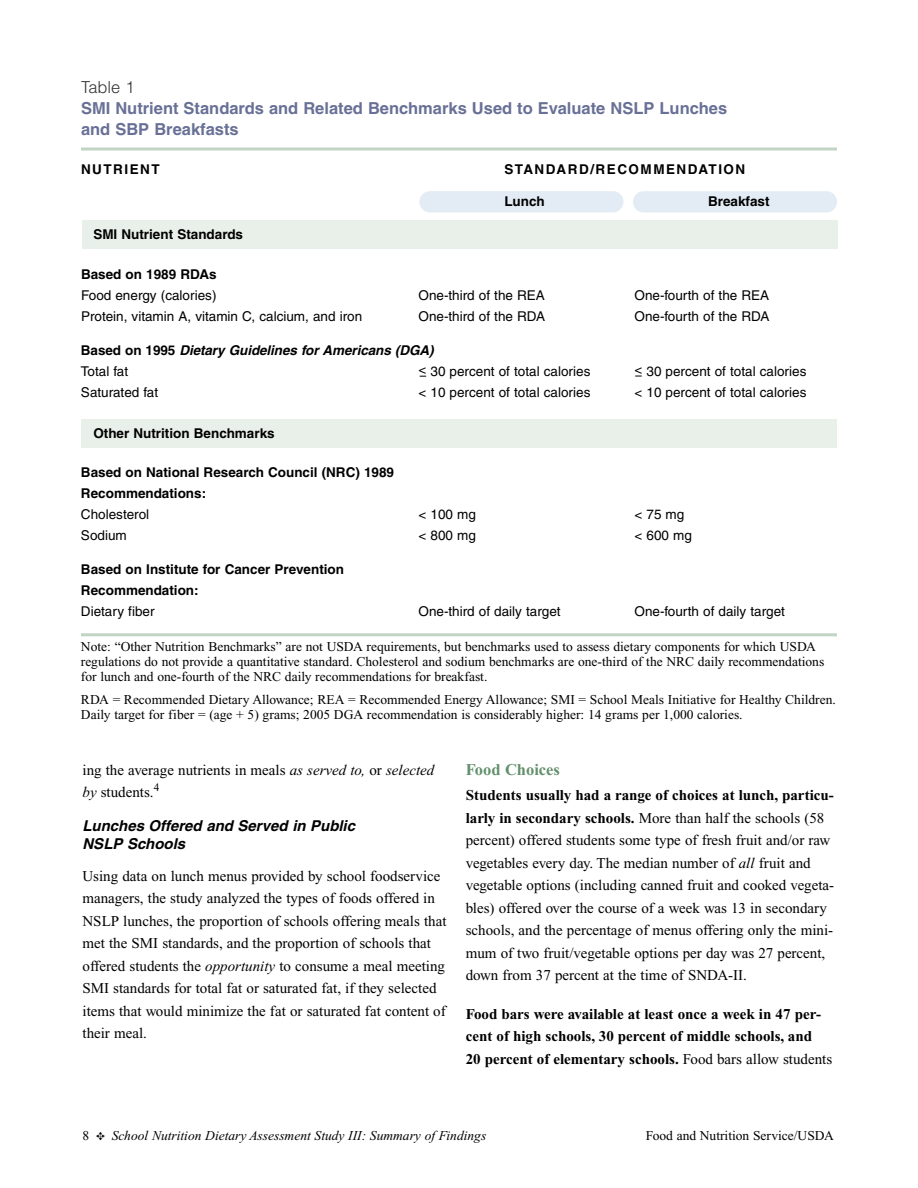
<style>
.page{position:relative;width:918px;height:1188px;background:#fff}
.page>*{position:absolute;margin:0;border:0;box-sizing:border-box;transform-origin:0 0}
.t1{font:700 16.5px/21px "Helvetica";color:#687096}
.t2{font:700 16.5px "Times";color:#64906d}
.t3{font:300 16.5px "Helvetica";color:#333}
.t4{font:15px/22.5px "Times";color:#000}
.t5{font:700 15px/22.5px "Times";color:#000}
.t6{font:italic 700 15px/18px "Helvetica";color:#000}
.t7{font:13.5px/15px "Times";color:#000}
.t8{font:13.5px "Helvetica";color:#000}
.t9{font:700 13.5px/21px "Helvetica";color:#000}
.t10{font:italic 13.5px "Times";color:#000}
.t11{font:italic 700 13.5px/21px "Helvetica";letter-spacing:-.005em;color:#000}
.t12{font:700 13.5px "Helvetica";letter-spacing:.11em;color:#000}
.s1{font-style:normal}
.s2{font-weight:400;font-style:normal}
.s3{font-style:italic}
.s4{font-weight:700}
.s5{font-weight:400}
</style>
<div class="page">
<div style="left:82px;top:220px;width:756px;height:29px;background:#e9f0e9"></div>
<div style="left:633px;top:191px;width:204px;height:22px;background:#e3ecf4;border-radius:11px"></div>
<div style="left:419px;top:191px;width:204px;height:21px;background:#e3ecf4;border-radius:11px"></div>
<div style="left:81px;top:419px;width:756px;height:28px;background:#e9f0e9"></div>
<hr style="left:81px;top:148px;width:756px;height:3px;background:#c2d4c4">
<hr style="left:81px;top:633px;width:756px;height:3px;background:#c2d4c4">
<p class="t3" style="left:81px;top:81px;width:55px">Table 1</p>
<p class="t1" style="left:81px;top:99px;width:648px">SMI Nutrient Standards and Related Benchmarks Used to Evaluate NSLP Lunches and SBP Breakfasts</p>
<p class="t12" style="left:81px;top:164px;width:80px">NUTRIENT</p>
<p class="t12" style="left:504px;top:164px;width:242px">STANDARD/RECOMMENDATION</p>
<p class="t9" style="left:504px;top:192px;width:42px">Lunch</p>
<p class="t9" style="left:708px;top:192px;width:63px">Breakfast</p>
<p class="t9" style="left:93px;top:225px;width:151px">SMI Nutrient Standards</p>
<p class="t9" style="left:81px;top:265px;width:137px">Based on 1989 RDAs</p>
<p class="t8" style="left:81px;top:290px;width:137px">Food energy (calories)</p>
<p class="t8" style="left:419px;top:290px;width:128px">One-third of the REA</p>
<p class="t8" style="left:634px;top:290px;width:136px">One-fourth of the REA</p>
<p class="t8" style="left:81px;top:311px;width:283px">Protein, vitamin A, vitamin C, calcium, and iron</p>
<p class="t8" style="left:418px;top:311px;width:128px">One-third of the RDA</p>
<p class="t8" style="left:634px;top:311px;width:136px">One-fourth of the RDA</p>
<p class="t11" style="left:81px;top:341px;width:354px"><span class="s1">Based on 1995</span> Dietary Guidelines for Americans (DGA)<br><span class="s2">Total fat</span></p>
<p class="t8" style="left:418px;top:366px;width:174px">&lt; 30 percent of total calories</p>
<p class="t8" style="left:634px;top:366px;width:174px">&lt; 30 percent of total calories</p>
<p class="t8" style="left:81px;top:387px;width:79px">Saturated fat</p>
<p class="t8" style="left:418px;top:387px;width:173px">&lt; 10 percent of total calories</p>
<p class="t8" style="left:634px;top:387px;width:174px">&lt; 10 percent of total calories</p>
<p class="t9" style="left:93px;top:424px;width:183px">Other Nutrition Benchmarks</p>
<p class="t9" style="left:81px;top:463px;width:315px">Based on National Research Council (NRC) 1989<br>Recommendations:</p>
<p class="t8" style="left:81px;top:509px;width:70px">Cholesterol</p>
<p class="t8" style="left:418px;top:509px;width:59px">&lt; 100 mg</p>
<p class="t8" style="left:634px;top:509px;width:51px">&lt; 75 mg</p>
<p class="t8" style="left:81px;top:530px;width:47px">Sodium</p>
<p class="t8" style="left:418px;top:530px;width:59px">&lt; 800 mg</p>
<p class="t8" style="left:634px;top:530px;width:59px">&lt; 600 mg</p>
<p class="t9" style="left:81px;top:560px;width:265px">Based on Institute for Cancer Prevention<br>Recommendation:</p>
<p class="t8" style="left:81px;top:606px;width:75px">Dietary fiber</p>
<p class="t8" style="left:418px;top:606px;width:144px">One-third of daily target</p>
<p class="t8" style="left:634px;top:606px;width:152px">One-fourth of daily target</p>
<p class="t7" style="left:81px;top:641px;width:745px">Note: “Other Nutrition Benchmarks” are not USDA requirements, but benchmarks used to assess dietary components for which USDA regulations do not provide a quantitative standard. Cholesterol and sodium benchmarks are one-third of the NRC daily recommendations for lunch and one-fourth of the NRC daily recommendations for breakfast.</p>
<p class="t7" style="left:81px;top:693px;width:756px">RDA = Recommended Dietary Allowance; REA = Recommended Energy Allowance; SMI = School Meals Initiative for Healthy Children.<br>Daily target for fiber = (age + 5) grams; 2005 DGA recommendation is considerably higher: 14 grams per 1,000 calories.</p>
<p class="t4" style="left:82px;top:760px;width:353px">ing the average nutrients in meals <span class="s3">as served to,</span> or <span class="s3">selected by</span> students.<sup>4</sup></p>
<p class="t6" style="left:82px;top:819px;width:274px">Lunches Offered and Served in Public<br>NSLP Schools</p>
<p class="t4" style="left:82px;top:866px;width:366px">Using data on lunch menus provided by school foodservice managers, the study analyzed the types of foods offered in NSLP lunches, the proportion of schools offering meals that met the SMI standards, and the proportion of schools that offered students the <span class="s3">opportunity</span> to consume a meal meeting SMI standards for total fat or saturated fat, if they selected items that would minimize the fat or saturated fat content of their meal.</p>
<p class="t2" style="left:466px;top:764px;width:96px">Food Choices</p>
<p class="t4" style="left:466px;top:785px;width:370px"><span class="s4">Students usually had a range of choices at lunch, particu&shy;larly in secondary schools.</span> More than half the schools (58 percent) offered students some type of fresh fruit and/or raw vegetables every day. The median number of <span class="s3">all</span> fruit and vegetable options (including canned fruit and cooked vegeta&shy;bles) offered over the course of a week was 13 in secondary schools, and the percentage of menus offering only the mini&shy;mum of two fruit/vegetable options per day was 27 percent, down from 37 percent at the time of SNDA-II.</p>
<p class="t5" style="left:466px;top:1004px;width:368px">Food bars were available at least once a week in 47 per&shy;cent of high schools, 30 percent of middle schools, and<br>20 percent of elementary schools. <span class="s5">Food bars allow students</span></p>
<p class="t10" style="left:82px;top:1131px;width:405px"><span class="s1">8</span> ✥ School Nutrition Dietary Assessment Study III: Summary of Findings</p>
<p class="t7" style="left:646px;top:1130px;width:189px">Food and Nutrition Service/USDA</p>
</div>
